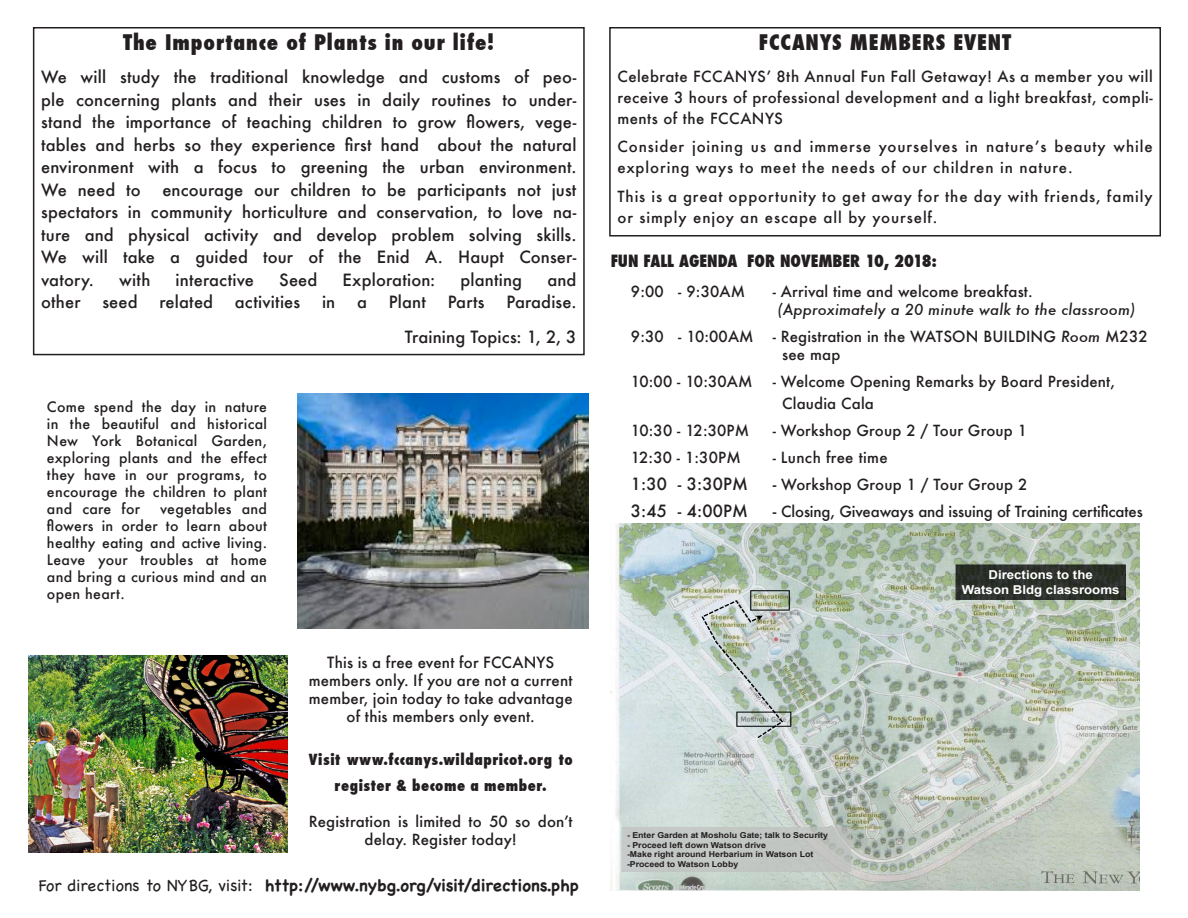
<style>
.page{position:relative;width:1188px;height:918px;background:#fff}
.page>*{position:absolute;margin:0;border:0;box-sizing:border-box;transform-origin:0 0}
.t1{font:800 condensed 21px "Futura";letter-spacing:.04em;color:#231f20}
.t2{font:500 16.5px/22.5px "Futura";letter-spacing:.01em;color:#231f20;text-align:justify}
.t3{font:700 16.5px "Chalkboard SE";color:#231f20}
.t4{font:800 condensed 16.5px "Futura";color:#231f20}
.t5{font:500 15.15px "Futura";letter-spacing:.01em;color:#231f20}
.t6{font:500 15px/18px "Futura";letter-spacing:.015em;color:#231f20;text-align:center}
.t7{font:500 15px/21px "Futura";letter-spacing:.06em;color:#231f20}
.t8{font:800 condensed 15px/25.5px "Futura";letter-spacing:.035em;color:#231f20;text-align:center}
.t9{font:500 15px "Futura";letter-spacing:-.01em;color:#231f20}
.t10{font:italic 500 15px "Futura";letter-spacing:.01em;color:#231f20}
.t11{font:500 14.1px/17px "Futura";letter-spacing:.02em;color:#231f20;text-align:justify}
.t12{font:700 12.3px/14.7px "Arial";color:#fff;text-align:center;scale:1.08 1}
.t13{font:700 8.1px/9.8px "Arial";color:#231f20;scale:1.08 1}
.s1{font-weight:300}
.s2{font-style:italic}
.s3{font-size:16.5px}
</style>
<div class="page">
<div style="left:609px;top:27px;width:552px;height:210px;border:2px solid #231f20"></div>
<img style="left:297px;top:393px;width:291px;height:236px">
<img style="left:617px;top:524px;width:523px;height:52px">
<img style="left:956px;top:565px;width:170px;height:11px">
<svg style="left:617px;top:576px;width:523px;height:53px;background:#a2aea0"></svg>
<svg style="left:616px;top:629px;width:524px;height:52px;background:#bfccc3"></svg>
<svg style="left:611px;top:681px;width:529px;height:53px;background:#c1ccc4"></svg>
<svg style="left:617px;top:734px;width:523px;height:52px;background:#c4cec8"></svg>
<svg style="left:702px;top:590px;width:89px;height:148px;background:#bdc7c0"></svg>
<svg style="left:616px;top:786px;width:524px;height:52px;background:#c2cbc4"></svg>
<img style="left:622px;top:827px;width:229px;height:11px">
<svg style="left:611px;top:838px;width:529px;height:53px;background:#bfc6be"></svg>
<div style="left:33px;top:27px;width:552px;height:328px;border:2px solid #231f20"></div>
<img style="left:28px;top:655px;width:259px;height:198px">
<p class="t1" style="left:123px;top:28px;width:373px">The Importance of Plants in our life!</p>
<p class="t2" style="left:41px;top:66px;width:537px">We will study the traditional knowledge and customs of peo&shy;ple concerning plants and their uses in daily routines to under&shy;stand the importance of teaching children to grow flowers, vege&shy;tables and herbs so they experience first hand about the natural environment with a focus to greening the urban environment.</p>
<p class="t2" style="left:41px;top:178px;width:101px">We need to</p>
<p class="t2" style="left:41px;top:178px;width:537px;text-indent:121px">encourage our children to be participants not just spectators in community horticulture and conservation, to love na&shy;ture and physical activity and develop problem solving skills.</p>
<p class="t2" style="left:41px;top:246px;width:537px">We will take a guided tour of the Enid A. Haupt Conser&shy;vatory.</p>
<p class="t2" style="left:119px;top:268px;width:33px">with</p>
<p class="t2" style="left:176px;top:268px;width:80px">interactive</p>
<p class="t2" style="left:279px;top:268px;width:40px">Seed</p>
<p class="t2" style="left:343px;top:268px;width:94px">Exploration:</p>
<p class="t2" style="left:460px;top:268px;width:63px">planting</p>
<p class="t2" style="left:547px;top:268px;width:31px">and</p>
<p class="t2" style="left:41px;top:291px;width:41px">other</p>
<p class="t2" style="left:102px;top:291px;width:37px">seed</p>
<p class="t2" style="left:159px;top:291px;width:55px">related</p>
<p class="t2" style="left:235px;top:291px;width:67px">activities</p>
<p class="t2" style="left:322px;top:291px;width:15px">in</p>
<p class="t2" style="left:357px;top:291px;width:11px">a</p>
<p class="t2" style="left:389px;top:291px;width:39px">Plant</p>
<p class="t2" style="left:448px;top:291px;width:38px">Parts</p>
<p class="t2" style="left:506px;top:291px;width:72px">Paradise.</p>
<p class="t2" style="left:405px;top:325px;width:173px">Training Topics: 1, 2, 3</p>
<p class="t11" style="left:47px;top:398px;width:222px">Come spend the day in nature in the beautiful and historical New York Botanical Garden, exploring plants and the effect they have in our programs, to encourage the children to plant and care for</p>
<p class="t11" style="left:47px;top:500px;width:222px;text-indent:113px">vegetables and flowers in order to learn about healthy eating and active living.</p>
<p class="t11" style="left:47px;top:551px;width:222px">Leave your troubles at home and bring a curious mind and an open heart.</p>
<p class="t5" style="left:327px;top:652px;width:228px">This is a free event for FCCANYS</p>
<p class="t5" style="left:309px;top:670px;width:265px">members only. If you are not a current</p>
<p class="t6" style="left:309px;top:689px;width:265px">member, join today to take advantage of this members only event.</p>
<p class="t8" style="left:309px;top:747px;width:265px">Visit www.fccanys.wildapricot.org to register &amp; become a member.</p>
<p class="t6" style="left:309px;top:812px;width:265px">Registration is limited to 50 so don’t delay. Register today!</p>
<p class="t3" style="left:39px;top:876px;width:541px"><span class="s1">For directions to NYBG, visit:</span> http://www.nybg.org/visit/directions.php</p>
<p class="t1" style="left:759px;top:28px;width:254px">FCCANYS MEMBERS EVENT</p>
<p class="t6" style="left:617px;top:66px;width:537px;line-height:21px;text-align:justify">Celebrate FCCANYS’ 8th Annual Fun Fall Getaway! As a member you will receive 3 hours of professional development and a light breakfast, compli&shy;ments of the FCCANYS</p>
<p class="t7" style="left:617px;top:136px;width:537px">Consider joining us and immerse yourselves in nature’s beauty while exploring ways to meet the needs of our children in nature.</p>
<p class="t7" style="left:617px;top:186px;width:537px">This is a great opportunity to get away for the day with friends, family or simply enjoy an escape all by yourself.</p>
<p class="t4" style="left:611px;top:249px;width:328px">FUN FALL AGENDA FOR NOVEMBER 10, 2018:</p>
<p class="t6" style="left:631px;top:282px;width:116px">9:00 - 9:30AM</p>
<p class="t6" style="left:773px;top:282px;width:262px">- Arrival time and welcome breakfast.</p>
<p class="t10" style="left:777px;top:299px;width:359px">(Approximately a 20 minute walk to the classroom)</p>
<p class="t6" style="left:631px;top:327px;width:124px">9:30 - 10:00AM</p>
<p class="t6" style="left:782px;top:327px;width:367px;text-align:left;text-indent:-10px">- Registration in the WATSON BUILDING <span class="s2">Room</span> M232 see map</p>
<p class="t6" style="left:631px;top:372px;width:123px">10:00 - 10:30AM</p>
<p class="t6" style="left:782px;top:370px;width:334px;line-height:22.5px;text-align:left;text-indent:-10px">- Welcome Opening Remarks by Board President,<br>Claudia Cala</p>
<p class="t6" style="left:631px;top:421px;width:120px">10:30 - 12:30PM</p>
<p class="t6" style="left:773px;top:421px;width:256px">- Workshop Group 2 / Tour Group 1</p>
<p class="t6" style="left:631px;top:448px;width:111px">12:30 - 1:30PM</p>
<p class="t6" style="left:773px;top:448px;width:117px">- Lunch free time</p>
<p class="t2" style="left:631px;top:473px;width:119px">1:30 - 3:30PM</p>
<p class="t6" style="left:773px;top:475px;width:256px"><span class="s3">-</span> Workshop Group 1 / Tour Group 2</p>
<p class="t2" style="left:631px;top:500px;width:119px">3:45 - 4:00PM</p>
<p class="t9" style="left:773px;top:501px;width:372px"><span class="s3">-</span> Closing, Giveaways and issuing of Training certificates</p>
<p class="t13" style="left:627px;top:830px;width:188px">- Enter Garden at Mosholu Gate; talk to Security</p>
<p class="t13" style="left:627px;top:840px;width:174px">- Proceed left down Watson drive<br>-Make right around Herbarium in Watson Lot <span class="s2">-</span>Proceed to Watson Lobby</p>
<p class="t12" style="left:962px;top:568px;width:147px">Directions to the<br>Watson Bldg classrooms</p>
</div>
